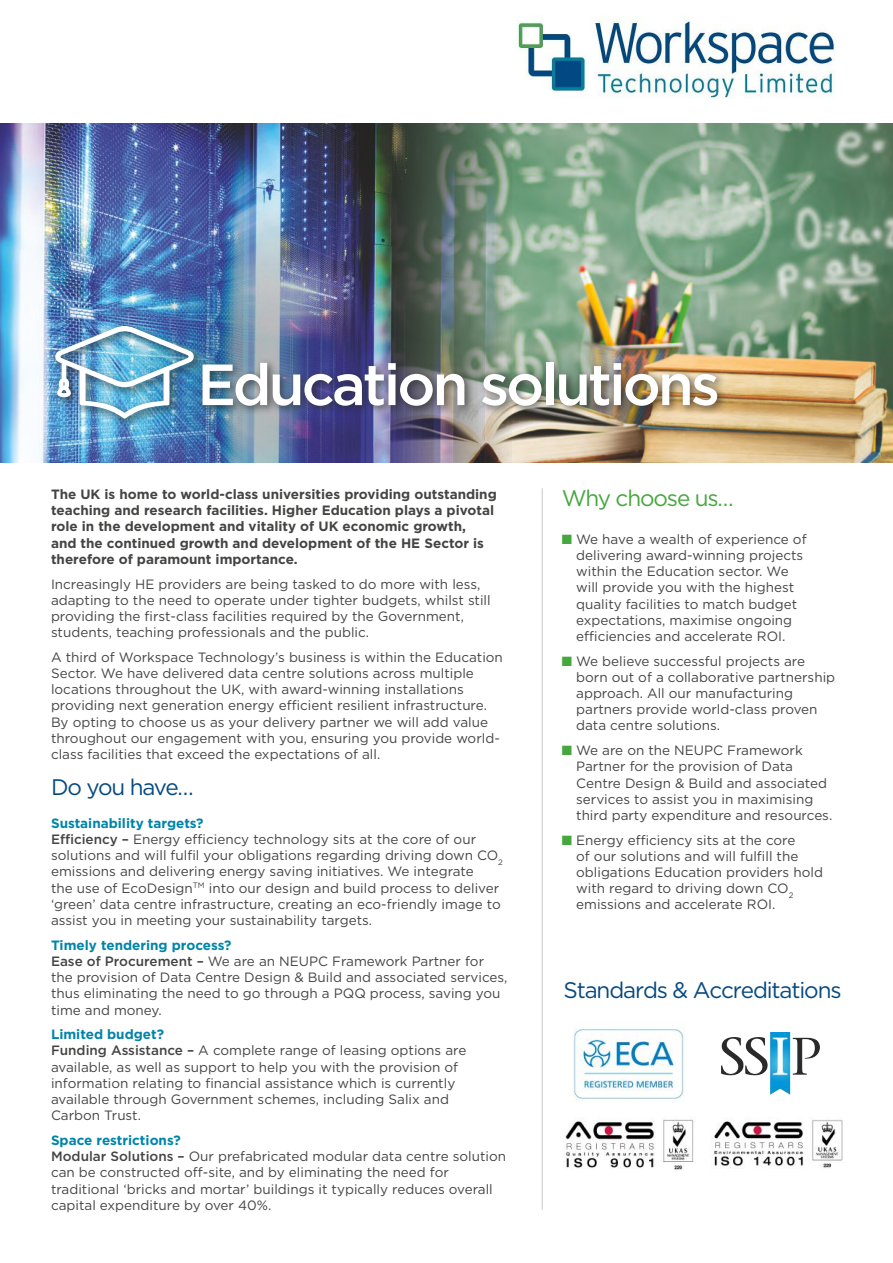
<style>
.page{position:relative;width:893px;height:1263px;background:#fff}
.page>*{position:absolute;margin:0;border:0;box-sizing:border-box;transform-origin:0 0}
.t1{font:500 57.9px "Gotham";letter-spacing:-.05em;color:#fff}
.t2{font:22.5px "Gotham";letter-spacing:-.05em;color:#064982}
.t3{font:22.5px "Gotham";letter-spacing:-.05em;color:#46a73e}
.t4{font:13.5px/16.2px "Gotham";color:#444443}
.t5{font:700 13.5px/16.2px "Gotham";color:#444443}
.s1{font-weight:700;color:#0084aa}
.s2{font-weight:500}
.s3{color:#46a73e}
</style>
<div class="page">
<img style="left:511px;top:123px;width:382px;height:339px">
<img style="left:0;top:123px;width:511px;height:339px">
<div style="left:197px;top:358px;width:531px;height:58px;background:#2b2b2a;opacity:.75"></div>
<hr style="left:542px;top:488px;width:1px;height:722px;background:#c8c7c7">
<div style="left:51px;top:321px;width:153px;height:108px;background:#2b2b2a;opacity:.75"></div>
<img style="left:55px;top:326px;width:139px;height:93px">
<img style="left:516px;top:18px;width:320px;height:80px">
<img style="left:573px;top:1027px;width:112px;height:75px">
<img style="left:721px;top:1032px;width:98px;height:63px">
<img style="left:565px;top:1119px;width:129px;height:51px">
<img style="left:714px;top:1119px;width:129px;height:49px">
<h1 class="t1" style="left:197px;top:347px;width:524px">Education solutions</h1>
<p class="t5" style="left:51px;top:486px;width:447px">The UK is home to world-class universities providing outstanding teaching and research facilities. Higher Education plays a pivotal role in the development and vitality of UK economic growth,<br>and the continued growth and development of the HE Sector is therefore of paramount importance.</p>
<p class="t4" style="left:51px;top:575px;width:441px">Increasingly HE providers are being tasked to do more with less, adapting to the need to operate under tighter budgets, whilst still providing the first-class facilities required by the Government, students, teaching professionals and the public.</p>
<p class="t4" style="left:51px;top:649px;width:453px">A third of Workspace Technology’s business is within the Education Sector. We have delivered data centre solutions across multiple locations throughout the UK, with award-winning installations providing next generation energy efficient resilient infrastructure.<br>By opting to choose us as your delivery partner we will add value throughout our engagement with you, ensuring you provide world&shy;class facilities that exceed the expectations of all.</p>
<h2 class="t2" style="left:51px;top:772px;width:144px">Do you have…</h2>
<p class="t4" style="left:51px;top:815px;width:453px"><span class="s1">Sustainability targets?<br></span><span class="s2">Efficiency –</span> Energy efficiency technology sits at the core of our solutions and will fulfil your obligations regarding driving down CO<sub>2 </sub>emissions and delivering energy saving initiatives. We integrate<br>the use of EcoDesign<sup>TM</sup> into our design and build process to deliver ‘green’ data centre infrastructure, creating an eco-friendly image to assist you in meeting your sustainability targets.</p>
<p class="t4" style="left:51px;top:936px;width:458px"><span class="s1">Timely tendering process?<br></span><span class="s2">Ease of Procurement –</span> We are an NEUPC Framework Partner for the provision of Data Centre Design &amp; Build and associated services, thus eliminating the need to go through a PQQ process, saving you time and money.</p>
<p class="t4" style="left:51px;top:1026px;width:417px"><span class="s1">Limited budget?<br></span><span class="s2">Funding Assistance –</span> A complete range of leasing options are available, as well as support to help you with the provision of information relating to financial assistance which is currently available through Government schemes, including Salix and Carbon Trust.</p>
<p class="t4" style="left:51px;top:1132px;width:457px"><span class="s1">Space restrictions?<br></span><span class="s2">Modular Solutions –</span> Our prefabricated modular data centre solution can be constructed off-site, and by eliminating the need for traditional ‘bricks and mortar’ buildings it typically reduces overall capital expenditure by over 40%.</p>
<h2 class="t3" style="left:562px;top:484px;width:174px">Why choose us…</h2>
<p class="t4" style="left:576px;top:530px;width:232px;text-indent:-14px"><span class="s3">■</span> We have a wealth of experience of delivering award-winning projects within the Education sector. We will provide you with the highest quality facilities to match budget expectations, maximise ongoing efficiencies and accelerate ROI.</p>
<p class="t4" style="left:576px;top:652px;width:260px;text-indent:-14px"><span class="s3">■</span> We believe successful projects are born out of a collaborative partnership approach. All our manufacturing partners provide world-class proven data centre solutions.</p>
<p class="t4" style="left:576px;top:742px;width:258px;text-indent:-14px"><span class="s3">■</span> We are on the NEUPC Framework Partner for the provision of Data Centre Design &amp; Build and associated services to assist you in maximising third party expenditure and resources.</p>
<p class="t4" style="left:576px;top:831px;width:248px;text-indent:-14px"><span class="s3">■</span> Energy efficiency sits at the core<br>of our solutions and will fulfill the obligations Education providers hold with regard to driving down CO<sub>2 </sub>emissions and accelerate ROI.</p>
<h2 class="t2" style="left:563px;top:976px;width:280px">Standards &amp; Accreditations</h2>
</div>
